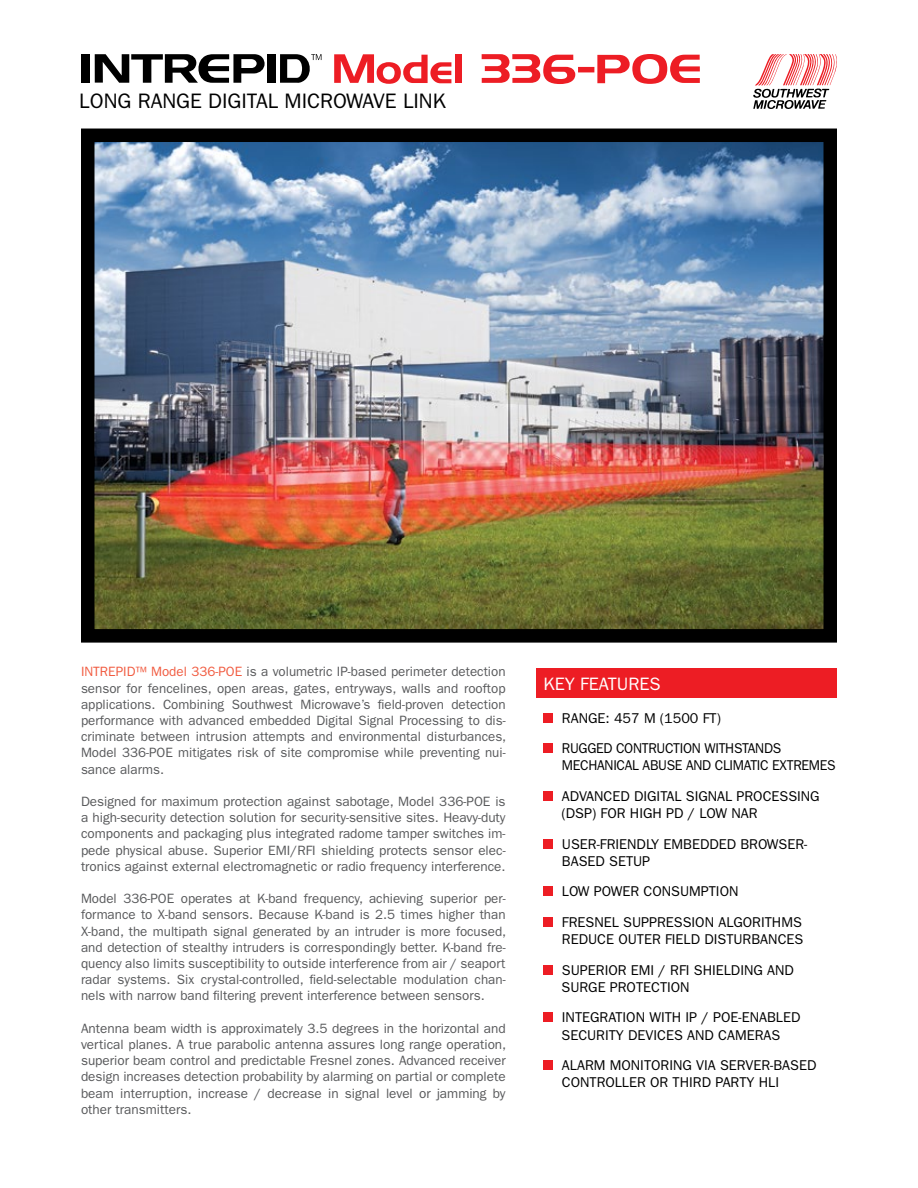
<style>
.page{position:relative;width:918px;height:1188px;background:#fff}
.page>*{position:absolute;margin:0;border:0;box-sizing:border-box;transform-origin:0 0}
.t1{font:21px "ITC Franklin Gothic Std";color:#000}
.t2{font:18px "ITC Franklin Gothic Std";color:#fff}
.t3{font:14.25px/30.6px "ITC Franklin Gothic Std";color:#000}
.t4{font:14.25px/30.6px "ITC Franklin Gothic Std";letter-spacing:-.02em;color:#000;scale:.96 1}
.t5{font:14.25px/30.6px "ITC Franklin Gothic Std";letter-spacing:-.02em;color:#000}
.t6{font:13.5px/16.2px "ITC Franklin Gothic Std";color:#58595b;text-align:justify}
.s1{color:#f15b40}
</style>
<div class="page">
<img style="left:81px;top:128px;width:756px;height:515px">
<svg style="left:753px;top:54px;width:84px;height:55px"></svg>
<div style="left:544px;top:713px;width:9px;height:10px;background:#ed1d24"></div>
<div style="left:544px;top:743px;width:9px;height:10px;background:#ed1d24"></div>
<div style="left:544px;top:791px;width:9px;height:10px;background:#ed1d24"></div>
<div style="left:544px;top:839px;width:9px;height:10px;background:#ed1d24"></div>
<div style="left:544px;top:887px;width:9px;height:9px;background:#ed1d24"></div>
<div style="left:544px;top:917px;width:9px;height:10px;background:#ed1d24"></div>
<div style="left:544px;top:965px;width:9px;height:10px;background:#ed1d24"></div>
<div style="left:544px;top:1013px;width:9px;height:9px;background:#ed1d24"></div>
<div style="left:544px;top:1060px;width:9px;height:10px;background:#ed1d24"></div>
<div style="left:537px;top:669px;width:300px;height:29px;background:#ed1d24"></div>
<div style="left:81px;top:54px;width:9px;height:29px;background:#000"></div>
<div style="left:267px;top:54px;width:8px;height:29px;background:#000"></div>
<svg style="left:280px;top:54px;width:41px;height:29px"></svg>
<svg style="left:95px;top:54px;width:170px;height:29px"></svg>
<svg style="left:334px;top:54px;width:117px;height:30px"></svg>
<div style="left:455px;top:54px;width:7px;height:29px;background:#ed1d24"></div>
<svg style="left:482px;top:54px;width:93px;height:30px"></svg>
<div style="left:578px;top:67px;width:16px;height:5px;background:#ed1d24"></div>
<svg style="left:597px;top:54px;width:103px;height:30px"></svg>
<h1 class="t1" style="left:79px;top:88px;width:368px">LONG RANGE DIGITAL MICROWAVE LINK</h1>
<p class="t6" style="left:81px;top:664px;width:427px"><span class="s1">INTREPID™ Model 336-POE</span> is a volumetric IP-based perimeter detection sensor for fencelines, open areas, gates, entryways, walls and rooftop applications. Combining Southwest Microwave’s field-proven detection performance with advanced embedded Digital Signal Processing to dis&shy;criminate between intrusion attempts and environmental disturbances, Model 336-POE mitigates risk of site compromise while preventing nui&shy;sance alarms.</p>
<p class="t6" style="left:81px;top:793px;width:426px">Designed for maximum protection against sabotage, Model 336-POE is a high-security detection solution for security-sensitive sites. Heavy-duty components and packaging plus integrated radome tamper switches im&shy;pede physical abuse. Superior EMI/RFI shielding protects sensor elec&shy;tronics against external electromagnetic or radio frequency interference.</p>
<p class="t6" style="left:81px;top:891px;width:427px">Model 336-POE operates at K-band frequency, achieving superior per&shy;formance to X-band sensors. Because K-band is 2.5 times higher than X-band, the multipath signal generated by an intruder is more focused, and detection of stealthy intruders is correspondingly better. K-band fre&shy;quency also limits susceptibility to outside interference from air / seaport radar systems. Six crystal-controlled, field-selectable modulation chan&shy;nels with narrow band filtering prevent interference between sensors.</p>
<p class="t6" style="left:81px;top:1020px;width:427px">Antenna beam width is approximately 3.5 degrees in the horizontal and vertical planes. A true parabolic antenna assures long range operation, superior beam control and predictable Fresnel zones. Advanced receiver design increases detection probability by alarming on partial or complete beam interruption, increase / decrease in signal level or jamming by other transmitters.</p>
<h2 class="t2" style="left:544px;top:673px;width:119px">KEY FEATURES</h2>
<p class="t5" style="left:562px;top:703px;width:221px">RANGE: 457 M (1500 FT)<br>RUGGED CONTRUCTION WITHSTANDS</p>
<p class="t4" style="left:562px;top:750px;width:287px">MECHANICAL ABUSE AND CLIMATIC EXTREMES<br>ADVANCED DIGITAL SIGNAL PROCESSING</p>
<p class="t3" style="left:562px;top:798px;width:247px">(DSP) FOR HIGH PD / LOW NAR<br>USER-FRIENDLY EMBEDDED BROWSER-</p>
<p class="t3" style="left:562px;top:846px;width:241px">BASED SETUP<br>LOW POWER CONSUMPTION<br>FRESNEL SUPPRESSION ALGORITHMS</p>
<p class="t3" style="left:562px;top:924px;width:243px">REDUCE OUTER FIELD DISTURBANCES<br>SUPERIOR EMI / RFI SHIELDING AND</p>
<p class="t3" style="left:562px;top:972px;width:240px">SURGE PROTECTION<br>INTEGRATION WITH IP / POE-ENABLED</p>
<p class="t3" style="left:562px;top:1019px;width:256px">SECURITY DEVICES AND CAMERAS<br>ALARM MONITORING VIA SERVER-BASED</p>
<p class="t3" style="left:562px;top:1067px;width:219px">CONTROLLER OR THIRD PARTY HLI</p>
</div>
